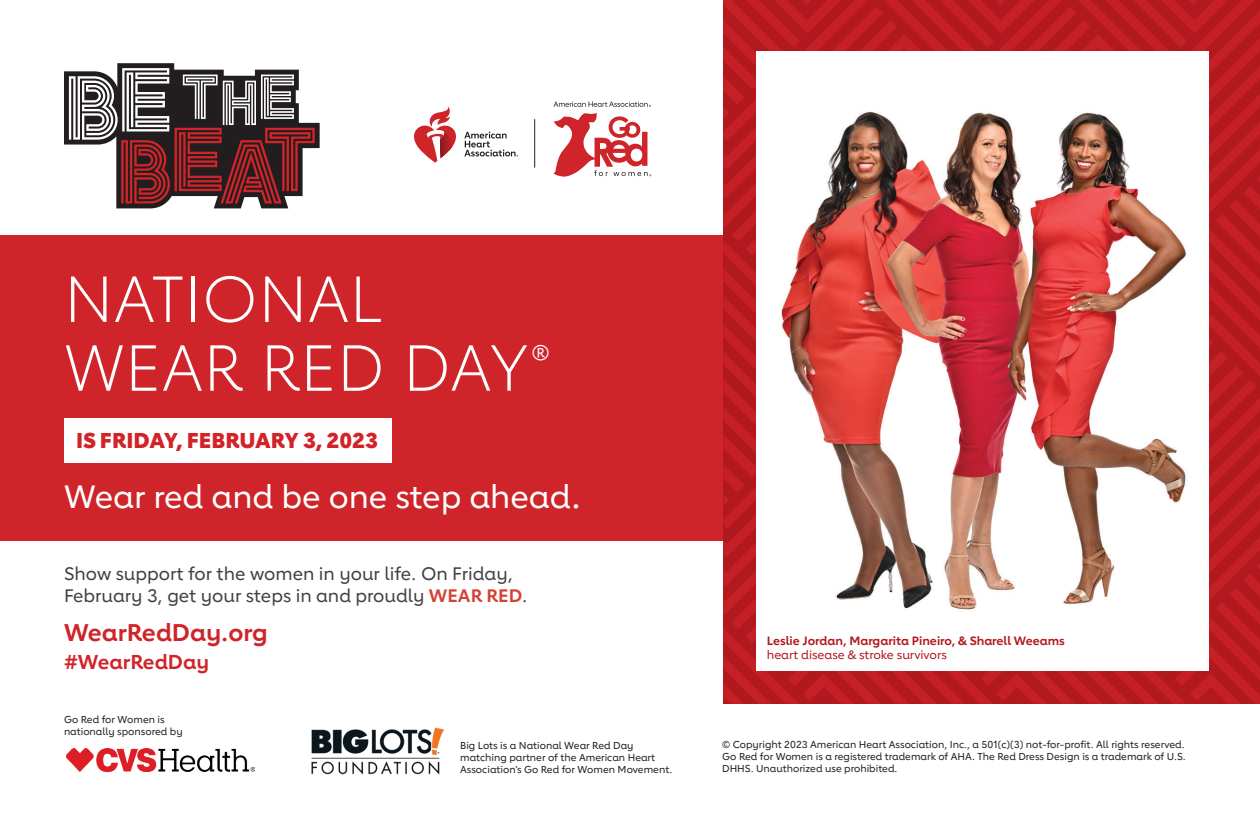
<style>
.page{position:relative;width:1260px;height:828px;background:#fff}
.page>*{position:absolute;margin:0;border:0;box-sizing:border-box;transform-origin:0 0}
.t1{font:300 64px/68.8px "Lub Dub";color:#fff}
.t2{font:500 32px "Lub Dub";color:#fff}
.t3{font:700 24px "Lub Dub";color:#cf242a}
.t4{font:800 21.4px "Lub Dub";color:#d2232a}
.t5{font:700 20px "Lub Dub";color:#cf242a}
.t6{font:500 18px/22px "Lub Dub";color:#414142}
.t7{font:700 12px/14px "Lub Dub";color:#b1191e}
.t8{font:500 10px/12px "Lub Dub";color:#231f20}
.s1{font-size:36px}
.s2{font-weight:700;color:#d24235}
.s3{font-weight:500}
</style>
<div class="page">
<div style="left:0;top:235px;width:757px;height:306px;background:#cf242a"></div>
<div style="left:64px;top:418px;width:327px;height:45px;background:#fff"></div>
<svg style="left:464px;top:132px;width:54px;height:24px"></svg>
<svg style="left:414px;top:106px;width:42px;height:57px"></svg>
<svg style="left:554px;top:113px;width:97px;height:64px"></svg>
<svg style="left:554px;top:102px;width:97px;height:5px"></svg>
<hr style="left:534px;top:119px;width:1px;height:49px;background:#231f20">
<svg style="left:64px;top:63px;width:256px;height:145px"></svg>
<img style="left:66px;top:749px;width:189px;height:23px">
<img style="left:311px;top:727px;width:134px;height:48px">
<svg style="left:724px;top:0;width:536px;height:704px;background:#b91c21"></svg>
<div style="left:756px;top:51px;width:453px;height:620px;background:#fff"></div>
<img style="left:781px;top:111px;width:405px;height:499px">
<p class="t1" style="left:64px;top:265px;width:487px">NATIONAL<br>WEAR RED DAY<sup>®</sup></p>
<p class="t4" style="left:76px;top:428px;width:303px">IS FRIDAY, FEBRUARY 3, 2023</p>
<p class="t2" style="left:64px;top:477px;width:519px">Wear red and be one step ahead<span class="s1">.</span></p>
<p class="t6" style="left:64px;top:563px;width:465px">Show support for the women in your life. On Friday,<br>February 3, get your steps in and proudly <span class="s2">WEAR RED</span>.</p>
<p class="t3" style="left:64px;top:618px;width:205px">WearRedDay.org</p>
<p class="t5" style="left:64px;top:650px;width:147px">#WearRedDay</p>
<p class="t8" style="left:64px;top:713px;width:120px">Go Red for Women is nationally sponsored by</p>
<p class="t8" style="left:460px;top:739px;width:214px">Big Lots is a National Wear Red Day matching partner of the American Heart<br>Association’s Go Red for Women Movement.</p>
<p class="t7" style="left:767px;top:634px;width:300px">Leslie Jordan, Margarita Pineiro, &amp; Sharell Weeams <span class="s3">heart disease &amp; stroke survivors</span></p>
<p class="t8" style="left:722px;top:738px;width:465px;text-align:justify">© Copyright 2023 American Heart Association, Inc., a 501(c)(3) not-for-profit. All rights reserved.<br>Go Red for Women is a registered trademark of AHA. The Red Dress Design is a trademark of U.S.<br>DHHS. Unauthorized use prohibited.</p>
</div>
